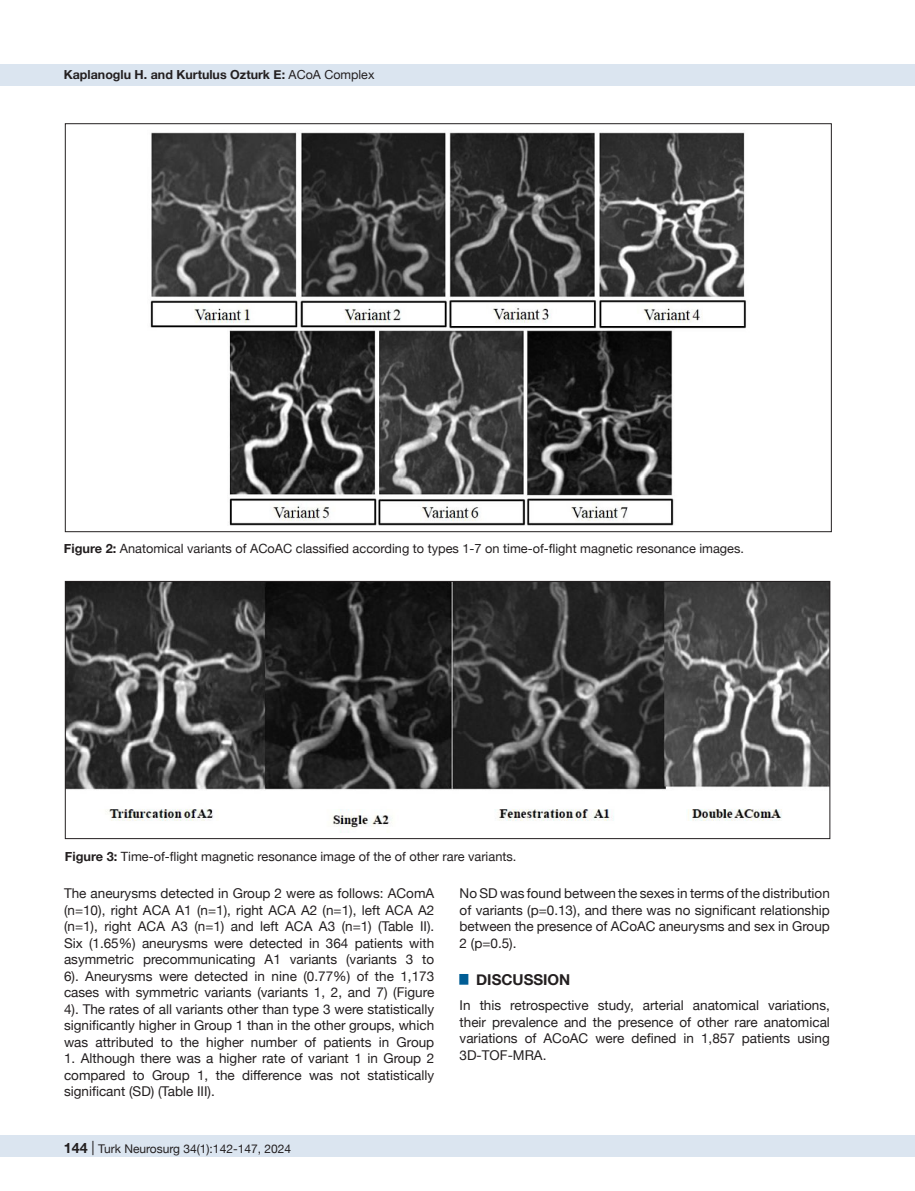
<style>
.page{position:relative;width:915px;height:1191px;background:#fff}
.page>*{position:absolute;margin:0;border:0;box-sizing:border-box;transform-origin:0 0}
.t1{font:700 15px "Helvetica Neue";color:#231f20}
.t2{font:13.5px/16.5px "Helvetica Neue";color:#231f20;text-align:justify}
.t3{font:12.75px "Helvetica Neue";color:#231f20}
.t4{font:700 12.45px "Helvetica Neue";color:#231f20}
.t5{font:12px "Helvetica Neue";color:#231f20}
.s1{font-weight:400}
.s2{font-weight:700}
.s3{font-weight:700;font-size:14.25px}
.s4{font-size:14.25px}
</style>
<div class="page">
<div style="left:0;top:1135px;width:914px;height:22px;background:#dbe5f0"></div>
<div style="left:0;top:64px;width:914px;height:21px;background:#dbe5f0"></div>
<img style="left:150px;top:132px;width:596px;height:394px">
<img style="left:67px;top:583px;width:761px;height:250px">
<div style="left:65px;top:581px;width:765px;height:258px;border:1px solid #231f20"></div>
<p class="t4" style="left:64px;top:65px;width:312px">Kaplanoglu H. and Kurtulus Ozturk E: <span class="s1">ACoA Complex</span></p>
<p class="t3" style="left:64px;top:539px;width:681px"><span class="s2">Figure 2:</span> Anatomical variants of ACoAC classified according to types 1-7 on time-of-flight magnetic resonance images.</p>
<p class="t3" style="left:65px;top:847px;width:453px"><span class="s2">Figure 3:</span> Time-of-flight magnetic resonance image of the of other rare variants.</p>
<p class="t2" style="left:64px;top:886px;width:371px">The aneurysms detected in Group 2 were as follows: AComA (n=10), right ACA A1 (n=1), right ACA A2 (n=1), left ACA A2 (n=1), right ACA A3 (n=1) and left ACA A3 (n=1) (Table II).<br>Six (1.65%) aneurysms were detected in 364 patients with asymmetric precommunicating A1 variants (variants 3 to 6). Aneurysms were detected in nine (0.77%) of the 1,173 cases with symmetric variants (variants 1, 2, and 7) (Figure 4). The rates of all variants other than type 3 were statistically significantly higher in Group 1 than in the other groups, which was attributed to the higher number of patients in Group</p>
<p class="t2" style="left:64px;top:1051px;width:371px">1. Although there was a higher rate of variant 1 in Group 2 compared to Group 1, the difference was not statistically significant (SD) (Table III).</p>
<p class="t5" style="left:63px;top:1140px;width:229px"><span class="s3">144</span> <span class="s4">|</span> Turk Neurosurg 34(1):142-147, 2024</p>
<p class="t2" style="left:459px;top:886px;width:371px">No SD was found between the sexes in terms of the distribution of variants (p=0.13), and there was no significant relationship between the presence of ACoAC aneurysms and sex in Group 2 (p=0.5).</p>
<p class="t1" style="left:459px;top:968px;width:112px"><sup>█</sup> DISCUSSION</p>
<p class="t2" style="left:459px;top:998px;width:371px">In this retrospective study, arterial anatomical variations, their prevalence and the presence of other rare anatomical variations of ACoAC were defined in 1,857 patients using 3D-TOF-MRA.</p>
</div>
